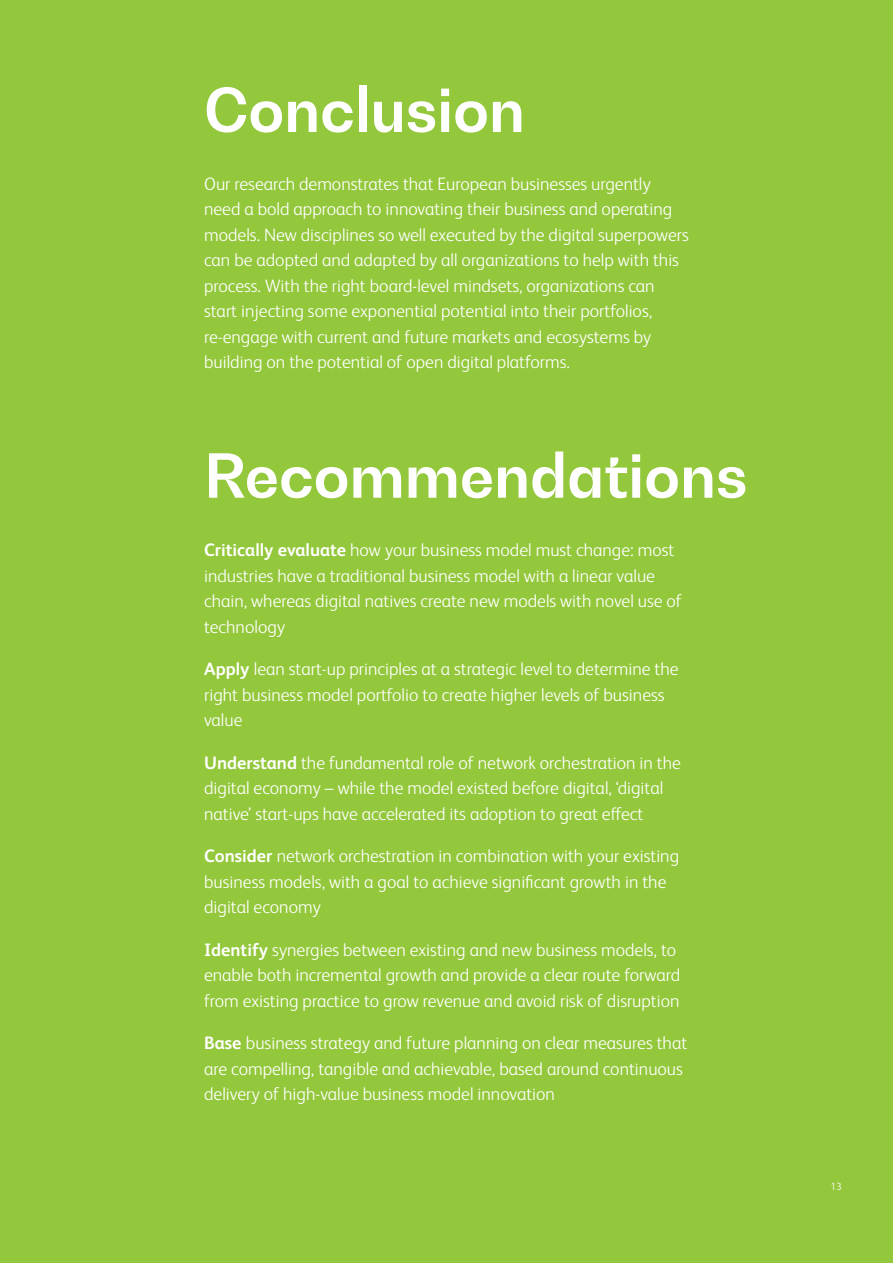
<style>
.page{position:relative;width:893px;height:1263px;background:#94c83c}
.page>*{position:absolute;margin:0;border:0;box-sizing:border-box;transform-origin:0 0}
.Callout_B{font:60px "Bearing Point Sans Latin";color:#fff}
.Preamble_white{font:300 18px/25.5px "FS Albert Pro";color:#fff}
.Subhead_A{font:300 10.5px "FS Albert Pro";color:#fff}
.s1{font-weight:700}
</style>
<div class="page">
<p class="Callout_B" style="left:204px;top:70px;width:322px">Conclusion</p>
<p class="Preamble_white" style="left:204px;top:170px;width:486px">Our research demonstrates that European businesses urgently need a bold approach to innovating their business and operating models. New disciplines so well executed by the digital superpowers can be adopted and adapted by all organizations to help with this process. With the right board-level mindsets, organizations can start injecting some exponential potential into their portfolios, re-engage with current and future markets and ecosystems by building on the potential of open digital platforms.</p>
<p class="Callout_B" style="left:204px;top:436px;width:545px">Recommendations</p>
<p class="Preamble_white" style="left:204px;top:536px;width:479px"><span class="s1">Critically evaluate</span> how your business model must change: most industries have a traditional business model with a linear value chain, whereas digital natives create new models with novel use of technology</p>
<p class="Preamble_white" style="left:204px;top:655px;width:476px"><span class="s1">Apply</span> lean start-up principles at a strategic level to determine the right business model portfolio to create higher levels of business value</p>
<p class="Preamble_white" style="left:204px;top:748px;width:478px"><span class="s1">Understand</span> the fundamental role of network orchestration in the digital economy – while the model existed before digital, ‘digital native’ start-ups have accelerated its adoption to great effect</p>
<p class="Preamble_white" style="left:204px;top:842px;width:477px"><span class="s1">Consider</span> network orchestration in combination with your existing business models, with a goal to achieve significant growth in the digital economy</p>
<p class="Preamble_white" style="left:204px;top:935px;width:478px"><span class="s1">Identify</span> synergies between existing and new business models, to enable both incremental growth and provide a clear route forward from existing practice to grow revenue and avoid risk of disruption</p>
<p class="Preamble_white" style="left:204px;top:1029px;width:485px"><span class="s1">Base</span> business strategy and future planning on clear measures that are compelling, tangible and achievable, based around continuous delivery of high-value business model innovation</p>
<p class="Subhead_A" style="left:831px;top:1179px;width:13px">13</p>
</div>
